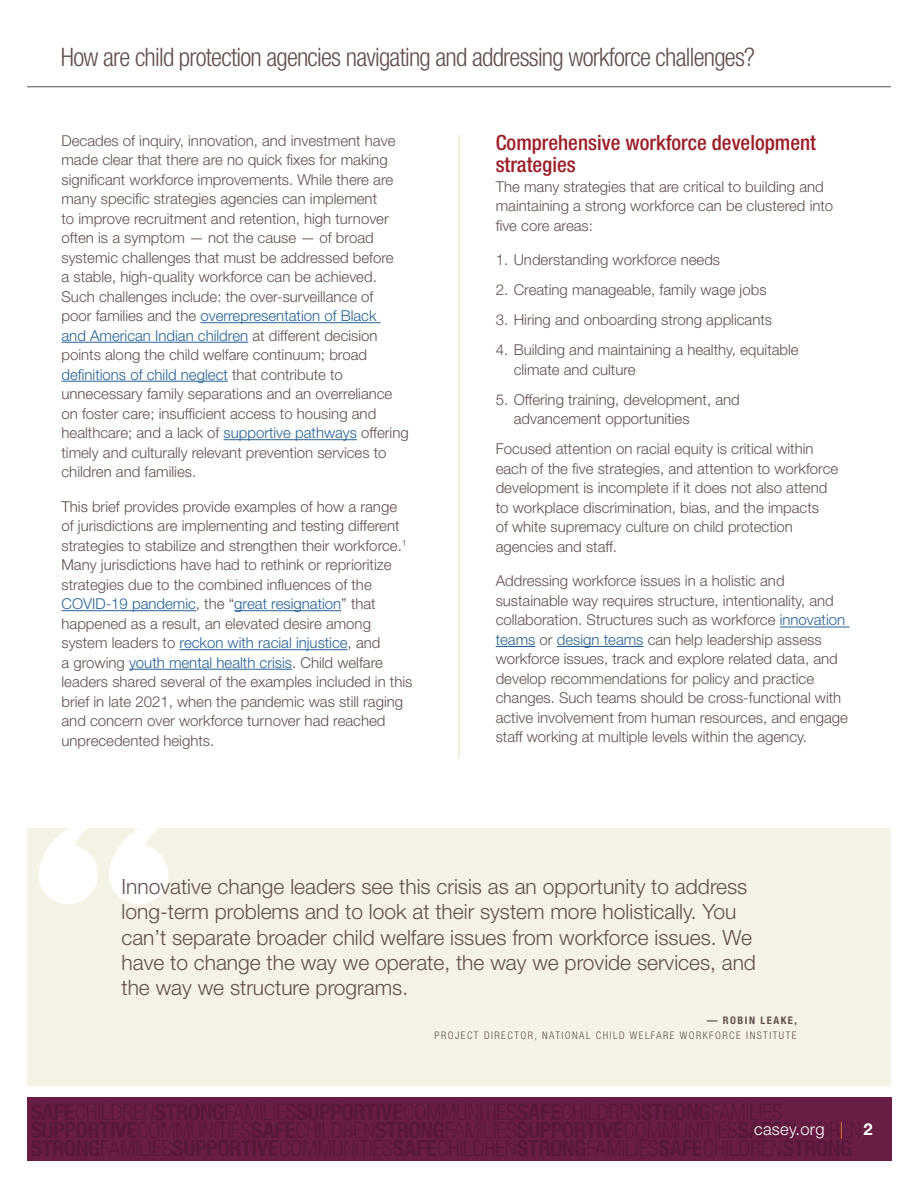
<style>
.page{position:relative;width:918px;height:1188px;background:#fff}
.page>*{position:absolute;margin:0;border:0;box-sizing:border-box;transform-origin:0 0}
.t1{font:300 condensed 25.5px "Helvetica Neue LT Std";letter-spacing:-.03em;color:#61504d}
.box_body{font:300 21px/25.2px "Helvetica Neue LT Std";color:#61504d}
.Head_2{font:500 condensed 21px/22.5px "Helvetica Neue LT Std";color:#9d1e28}
.t2{font:300 16.5px "Helvetica Neue LT Std";letter-spacing:.02em;color:#fff}
.body{font:300 15px/19.5px "Helvetica Neue LT Std";color:#61504d}
.body-2{font:300 condensed 10.5px/15px "Helvetica Neue LT Std";letter-spacing:.14em;color:#61504d;text-align:right}
.s1{color:#266194}
.s2{font-weight:700}
.s3{color:#f28a20}
</style>
<div class="page">
<div style="left:27px;top:1098px;width:864px;height:63px;background:#691d45"></div>
<hr style="left:27px;top:86px;width:864px;height:1px;background:#61504d">
<hr style="left:459px;top:135px;width:1px;height:623px;background:#e6e2b2">
<hr style="left:200px;top:322px;width:181px;height:1px;background:#266194">
<hr style="left:62px;top:342px;width:186px;height:1px;background:#266194">
<hr style="left:62px;top:381px;width:166px;height:1px;background:#266194">
<hr style="left:224px;top:439px;width:133px;height:1px;background:#266194">
<hr style="left:62px;top:610px;width:134px;height:1px;background:#266194">
<hr style="left:234px;top:610px;width:107px;height:1px;background:#266194">
<hr style="left:180px;top:649px;width:168px;height:1px;background:#266194">
<hr style="left:129px;top:669px;width:163px;height:1px;background:#266194">
<hr style="left:780px;top:627px;width:69px;height:1px;background:#266194">
<hr style="left:496px;top:646px;width:39px;height:1px;background:#266194">
<hr style="left:557px;top:646px;width:87px;height:1px;background:#266194">
<div style="left:27px;top:828px;width:864px;height:258px;background:#f5f3e5"></div>
<svg style="left:39px;top:828px;width:129px;height:76px"></svg>
<h1 class="t1" style="left:61px;top:42px;width:696px">How are child protection agencies navigating and addressing workforce challenges?</h1>
<p class="body" style="left:62px;top:130px;width:349px">Decades of inquiry, innovation, and investment have made clear that there are no quick fixes for making significant workforce improvements. While there are many specific strategies agencies can implement<br>to improve recruitment and retention, high turnover often is a symptom — not the cause — of broad systemic challenges that must be addressed before<br>a stable, high-quality workforce can be achieved.<br>Such challenges include: the over-surveillance of<br>poor families and the <span class="s1">overrepresentation of Black<br>and American Indian children</span> at different decision points along the child welfare continuum; broad <span class="s1">definitions of child neglect</span> that contribute to unnecessary family separations and an overreliance on foster care; insufficient access to housing and healthcare; and a lack of <span class="s1">supportive pathways</span> offering timely and culturally relevant prevention services to children and families.</p>
<p class="body" style="left:62px;top:496px;width:352px">This brief provides provide examples of how a range of jurisdictions are implementing and testing different strategies to stabilize and strengthen their workforce.<sup>1<br></sup>Many jurisdictions have had to rethink or reprioritize strategies due to the combined influences of the <span class="s1">COVID-19 pandemic</span>, the “<span class="s1">great resignation</span>” that happened as a result, an elevated desire among system leaders to <span class="s1">reckon with racial injustice</span>, and<br>a growing <span class="s1">youth mental health crisis</span>. Child welfare leaders shared several of the examples included in this brief in late 2021, when the pandemic was still raging and concern over workforce turnover had reached unprecedented heights.</p>
<p class="Head_2" style="left:496px;top:131px;width:322px">Comprehensive workforce development strategies</p>
<p class="body" style="left:496px;top:177px;width:339px">The many strategies that are critical to building and maintaining a strong workforce can be clustered into five core areas:</p>
<p class="body" style="left:496px;top:250px;width:226px">1. Understanding workforce needs</p>
<p class="body" style="left:496px;top:280px;width:272px">2. Creating manageable, family wage jobs</p>
<p class="body" style="left:496px;top:310px;width:278px">3. Hiring and onboarding strong applicants</p>
<p class="body" style="left:514px;top:340px;width:287px;text-indent:-18px">4. Building and maintaining a healthy, equitable climate and culture</p>
<p class="body" style="left:514px;top:390px;width:228px;text-indent:-18px">5. Offering training, development, and advancement opportunities</p>
<p class="body" style="left:496px;top:439px;width:344px">Focused attention on racial equity is critical within each of the five strategies, and attention to workforce development is incomplete if it does not also attend to workplace discrimination, bias, and the impacts<br>of white supremacy culture on child protection agencies and staff.</p>
<p class="body" style="left:496px;top:571px;width:354px">Addressing workforce issues in a holistic and sustainable way requires structure, intentionality, and collaboration. Structures such as workforce <span class="s1">innovation teams</span> or <span class="s1">design teams</span> can help leadership assess workforce issues, track and explore related data, and develop recommendations for policy and practice changes. Such teams should be cross-functional with active involvement from human resources, and engage staff working at multiple levels within the agency.</p>
<p class="box_body" style="left:122px;top:874px;width:636px">Innovative change leaders see this crisis as an opportunity to address long-term problems and to look at their system more holistically. You can’t separate broader child welfare issues from workforce issues. We have to change the way we operate, the way we provide services, and the way we structure programs.</p>
<p class="body-2" style="left:435px;top:1013px;width:364px"><span class="s2">— ROBIN LEAKE,<br></span>PROJECT DIRECTOR, NATIONAL CHILD WELFARE WORKFORCE INSTITUTE</p>
<p class="t2" style="left:754px;top:1119px;width:120px">casey.org <span class="s3">|</span> <span class="s2">2</span></p>
</div>
